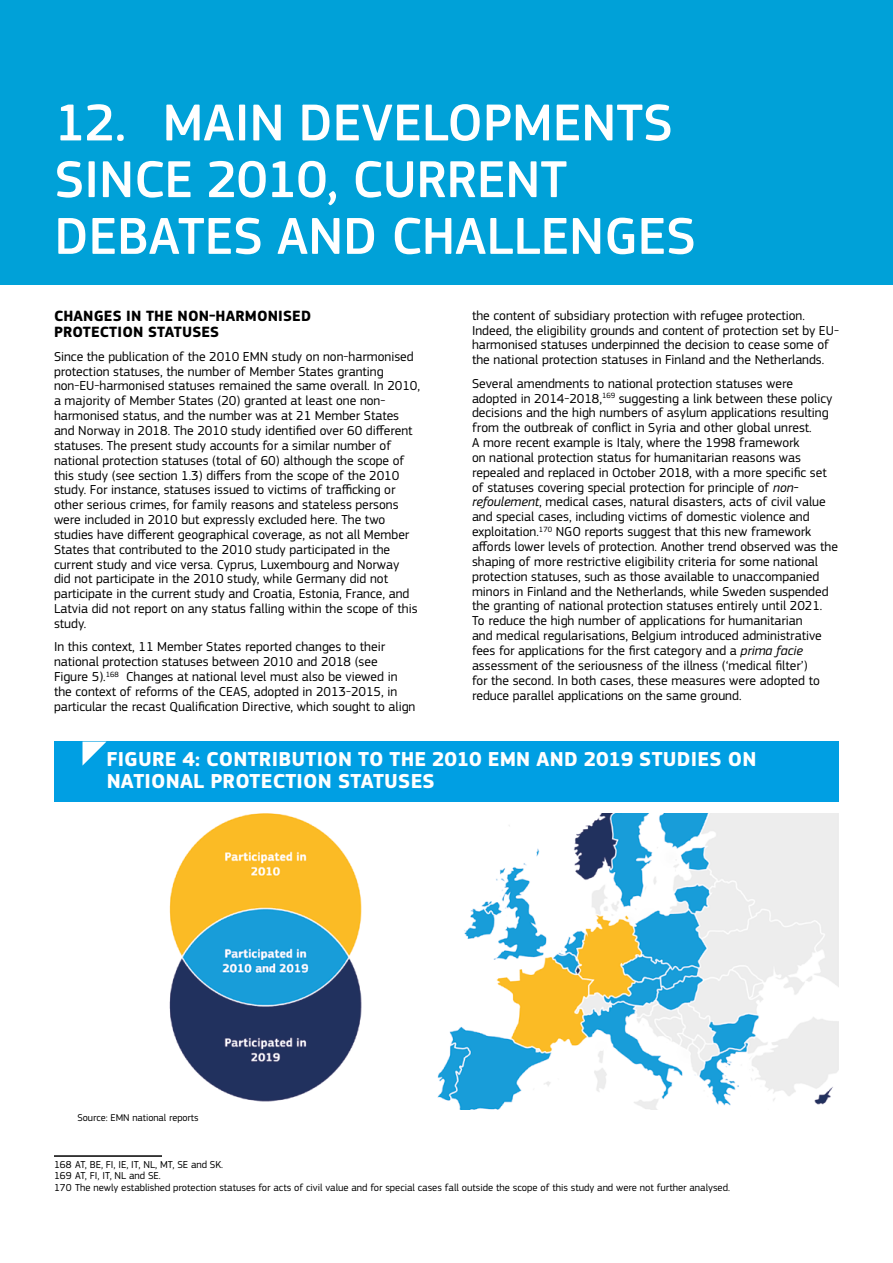
<style>
.page{position:relative;width:893px;height:1263px;background:#fff}
.page>*{position:absolute;margin:0;border:0;box-sizing:border-box;transform-origin:0 0}
.t1{font:500 54px/56.7px "EC Square Sans Pro";color:#fff}
.t2{font:700 21px/22px "EC Square Sans Pro";letter-spacing:.01em;color:#fff}
.t3{font:700 15.45px/16.2px "EC Square Sans Pro";letter-spacing:.01em;color:#000}
.t4{font:13.5px/14.9px "EC Square Sans Pro";color:#000}
.t5{font:10.5px/11.6px "EC Square Sans Pro";color:#000}
.t6{font:10.2px "EC Square Sans Pro";color:#000}
.s1{font-style:italic}
</style>
<div class="page">
<div style="left:0;top:0;width:893px;height:285px;background:#00a1d8"></div>
<hr style="left:54px;top:1155px;width:108px;height:2px;background:#000">
<div style="left:54px;top:742px;width:785px;height:60px;background:#009fe3"></div>
<svg style="left:82px;top:742px;width:24px;height:24px"></svg>
<img style="left:169px;top:813px;width:670px;height:297px">
<h1 class="t1" style="left:55px;top:95px;width:643px">12. MAIN DEVELOPMENTS<br>SINCE 2010, CURRENT<br>DEBATES AND CHALLENGES</h1>
<p class="t3" style="left:54px;top:308px;width:259px">CHANGES IN THE NON-HARMONISED<br>PROTECTION STATUSES</p>
<p class="t4" style="left:54px;top:349px;width:367px">Since the publication of the 2010 EMN study on non-harmonised protection statuses, the number of Member States granting non-EU-harmonised statuses remained the same overall. In 2010, a majority of Member States (20) granted at least one non&shy;harmonised status, and the number was at 21 Member States and Norway in 2018. The 2010 study identified over 60 different statuses. The present study accounts for a similar number of national protection statuses (total of 60) although the scope of this study (see section 1.3) differs from the scope of the 2010 study. For instance, statuses issued to victims of trafficking or other serious crimes, for family reasons and stateless persons were included in 2010 but expressly excluded here. The two studies have different geographical coverage, as not all Member States that contributed to the 2010 study participated in the current study and vice versa. Cyprus, Luxembourg and Norway<br>did not participate in the 2010 study, while Germany did not participate in the current study and Croatia, Estonia, France, and Latvia did not report on any status falling within the scope of this study.</p>
<p class="t4" style="left:54px;top:640px;width:363px">In this context, 11 Member States reported changes to their national protection statuses between 2010 and 2018 (see<br>Figure 5).<sup>168</sup> Changes at national level must also be viewed in the context of reforms of the CEAS, adopted in 2013-2015, in particular the recast Qualification Directive, which sought to align</p>
<p class="t4" style="left:472px;top:308px;width:368px">the content of subsidiary protection with refugee protection.<br>Indeed, the eligibility grounds and content of protection set by EU&shy;harmonised statuses underpinned the decision to cease some of the national protection statuses in Finland and the Netherlands.</p>
<p class="t4" style="left:472px;top:376px;width:368px">Several amendments to national protection statuses were adopted in 2014-2018,<sup>169</sup> suggesting a link between these policy decisions and the high numbers of asylum applications resulting from the outbreak of conflict in Syria and other global unrest.<br>A more recent example is Italy, where the 1998 framework<br>on national protection status for humanitarian reasons was repealed and replaced in October 2018, with a more specific set of statuses covering special protection for principle of <span class="s1">non&shy;refoulement</span>, medical cases, natural disasters, acts of civil value and special cases, including victims of domestic violence and exploitation.<sup>170</sup> NGO reports suggest that this new framework affords lower levels of protection. Another trend observed was the shaping of more restrictive eligibility criteria for some national protection statuses, such as those available to unaccompanied minors in Finland and the Netherlands, while Sweden suspended the granting of national protection statuses entirely until 2021.<br>To reduce the high number of applications for humanitarian<br>and medical regularisations, Belgium introduced administrative fees for applications for the first category and a <span class="s1">prima facie </span>assessment of the seriousness of the illness (‘medical filter’)<br>for the second. In both cases, these measures were adopted to reduce parallel applications on the same ground.</p>
<h2 class="t2" style="left:106px;top:749px;width:651px">FIGURE 4: CONTRIBUTION TO THE 2010 EMN AND 2019 STUDIES ON<br>NATIONAL PROTECTION STATUSES</h2>
<p class="t6" style="left:77px;top:1112px;width:123px">Source: EMN national reports</p>
<p class="t5" style="left:54px;top:1158px;width:678px">168 AT, BE, FI, IE, IT, NL, MT, SE and SK.<br>169 AT, FI, IT, NL and SE.<br>170 The newly established protection statuses for acts of civil value and for special cases fall outside the scope of this study and were not further analysed.</p>
</div>
